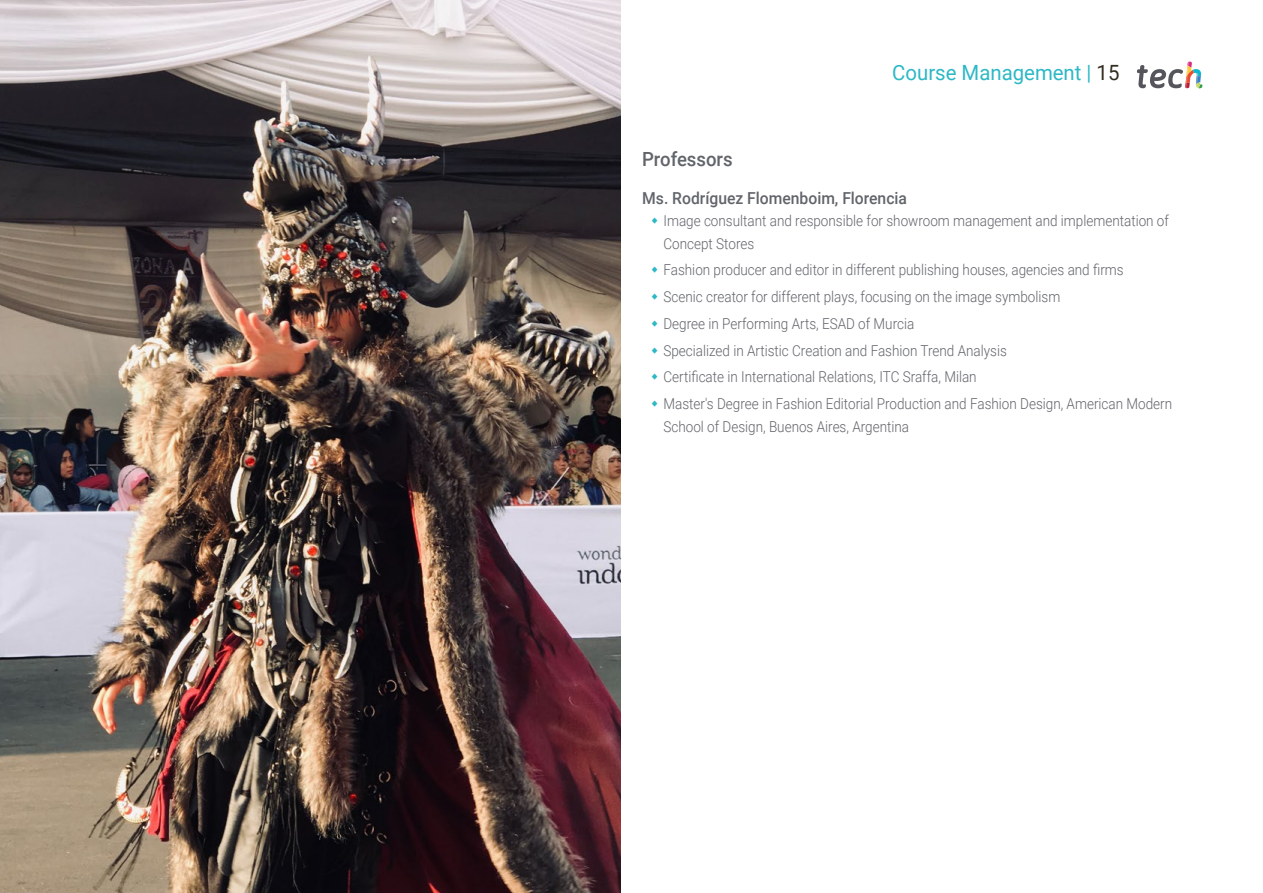
<style>
.page{position:relative;width:1263px;height:893px;background:#fff}
.page>*{position:absolute;margin:0;border:0;box-sizing:border-box;transform-origin:0 0}
.t1{font:21px "Roboto";color:#2db8c5}
.t2{font:500 19.5px "Roboto";color:#61646a;scale:.95 1}
.t3{font:500 16.5px "Roboto";color:#61646a;scale:.95 1}
.t4{font:300 15px/26.7px "Roboto";color:#61646a;scale:.9 1}
.s1{color:#312e20}
</style>
<div class="page">
<img style="left:0;top:0;width:621px;height:893px">
<svg style="left:1137px;top:62px;width:65px;height:27px"></svg>
<h2 class="t2" style="left:642px;top:145px;width:97px">Professors</h2>
<h1 class="t1" style="left:892px;top:57px;width:229px">Course Management | <span class="s1">15</span></h1>
<p class="t3" style="left:642px;top:186px;width:280px">Ms. Rodríguez Flomenboim, Florencia</p>
<p class="t4" style="left:663px;top:209px;width:563px;line-height:22.5px">Image consultant and responsible for showroom management and implementation of<br>Concept Stores</p>
<p class="t4" style="left:663px;top:256px;width:567px">Fashion producer and editor in different publishing houses, agencies and firms<br>Scenic creator for different plays, focusing on the image symbolism<br>Degree in Performing Arts, ESAD of Murcia<br>Specialized in Artistic Creation and Fashion Trend Analysis<br>Certificate in International Relations, ITC Sraffa, Milan<br>Master's Degree in Fashion Editorial Production and Fashion Design, American Modern</p>
<p class="t4" style="left:663px;top:412px;width:274px">School of Design, Buenos Aires, Argentina</p>
</div>
